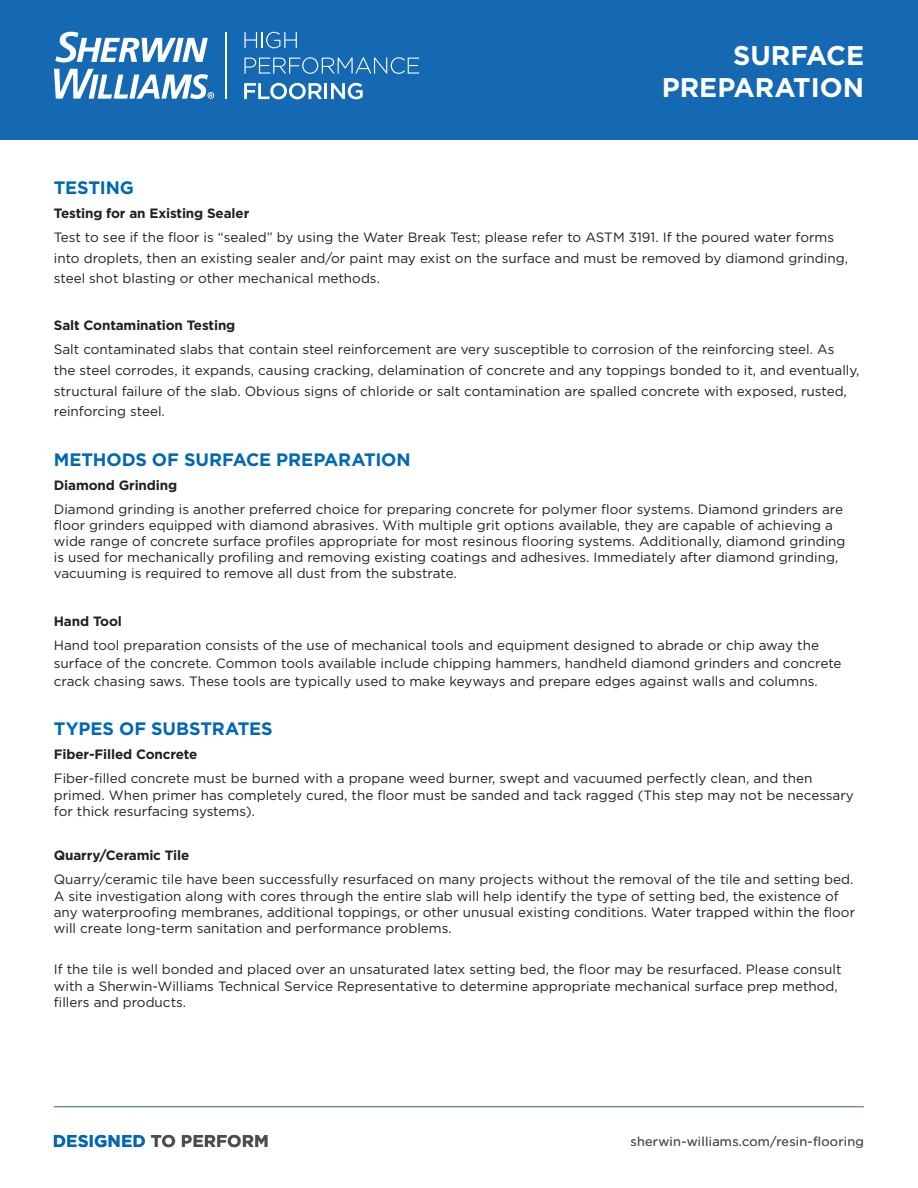
<style>
.page{position:relative;width:918px;height:1188px;background:#fff}
.page>*{position:absolute;margin:0;border:0;box-sizing:border-box;transform-origin:0 0}
.t1{font:700 27px/31.5px "Gotham";color:#fff;text-align:right}
.t2{font:700 18px "Gotham";letter-spacing:-.005em;color:#0168b3}
.t3{font:700 16.95px "Gotham";color:#4b4c4d}
.t4{font:13.5px/16.2px "Gotham";color:#231f20}
.t5{font:700 13.5px "Gotham";letter-spacing:-.01em;color:#231f20}
.t6{font:12.75px "Gotham";letter-spacing:.02em;color:#57585a}
.s1{color:#0168b3}
</style>
<div class="page">
<div style="left:0;top:0;width:918px;height:140px;background:#1568b2"></div>
<svg style="left:244px;top:32px;width:53px;height:16px"></svg>
<svg style="left:244px;top:57px;width:175px;height:17px"></svg>
<svg style="left:244px;top:83px;width:119px;height:16px"></svg>
<hr style="left:226px;top:32px;width:1px;height:67px;background:#fff">
<svg style="left:55px;top:32px;width:153px;height:30px"></svg>
<svg style="left:54px;top:69px;width:160px;height:30px"></svg>
<hr style="left:54px;top:1106px;width:810px;height:1px;background:#768ea8">
<h1 class="t1" style="left:662px;top:40px;width:204px">SURFACE<br>PREPARATION</h1>
<h2 class="t2" style="left:54px;top:176px;width:82px">TESTING</h2>
<p class="t5" style="left:54px;top:204px;width:197px">Testing for an Existing Sealer</p>
<p class="t4" style="left:54px;top:227px;width:796px;line-height:20.7px">Test to see if the floor is “sealed” by using the Water Break Test; please refer to ASTM 3191. If the poured water forms into droplets, then an existing sealer and/or paint may exist on the surface and must be removed by diamond grinding, steel shot blasting or other mechanical methods.</p>
<p class="t5" style="left:54px;top:317px;width:183px">Salt Contamination Testing</p>
<p class="t4" style="left:54px;top:339px;width:807px;line-height:20.7px">Salt contaminated slabs that contain steel reinforcement are very susceptible to corrosion of the reinforcing steel. As the steel corrodes, it expands, causing cracking, delamination of concrete and any toppings bonded to it, and eventually, structural failure of the slab. Obvious signs of chloride or salt contamination are spalled concrete with exposed, rusted, reinforcing steel.</p>
<h2 class="t2" style="left:54px;top:447px;width:358px">METHODS OF SURFACE PREPARATION</h2>
<p class="t5" style="left:54px;top:476px;width:125px">Diamond Grinding</p>
<p class="t4" style="left:54px;top:500px;width:793px">Diamond grinding is another preferred choice for preparing concrete for polymer floor systems. Diamond grinders are floor grinders equipped with diamond abrasives. With multiple grit options available, they are capable of achieving a wide range of concrete surface profiles appropriate for most resinous flooring systems. Additionally, diamond grinding is used for mechanically profiling and removing existing coatings and adhesives. Immediately after diamond grinding, vacuuming is required to remove all dust from the substrate.</p>
<p class="t5" style="left:54px;top:613px;width:70px">Hand Tool</p>
<p class="t4" style="left:54px;top:636px;width:789px;line-height:18px">Hand tool preparation consists of the use of mechanical tools and equipment designed to abrade or chip away the surface of the concrete. Common tools available include chipping hammers, handheld diamond grinders and concrete crack chasing saws. These tools are typically used to make keyways and prepare edges against walls and columns.</p>
<h2 class="t2" style="left:54px;top:717px;width:220px">TYPES OF SUBSTRATES</h2>
<p class="t5" style="left:54px;top:746px;width:145px">Fiber-Filled Concrete</p>
<p class="t4" style="left:54px;top:770px;width:802px">Fiber-filled concrete must be burned with a propane weed burner, swept and vacuumed perfectly clean, and then primed. When primer has completely cured, the floor must be sanded and tack ragged (This step may not be necessary for thick resurfacing systems).</p>
<p class="t5" style="left:54px;top:847px;width:137px">Quarry/Ceramic Tile</p>
<p class="t4" style="left:54px;top:871px;width:803px">Quarry/ceramic tile have been successfully resurfaced on many projects without the removal of the tile and setting bed.<br>A site investigation along with cores through the entire slab will help identify the type of setting bed, the existence of any waterproofing membranes, additional toppings, or other unusual existing conditions. Water trapped within the floor will create long-term sanitation and performance problems.</p>
<p class="t4" style="left:54px;top:961px;width:789px">If the tile is well bonded and placed over an unsaturated latex setting bed, the floor may be resurfaced. Please consult with a Sherwin-Williams Technical Service Representative to determine appropriate mechanical surface prep method, fillers and products.</p>
<p class="t3" style="left:53px;top:1130px;width:217px"><span class="s1">DESIGNED</span> TO PERFORM</p>
<p class="t6" style="left:630px;top:1133px;width:235px">sherwin-williams.com/resin-flooring</p>
</div>
